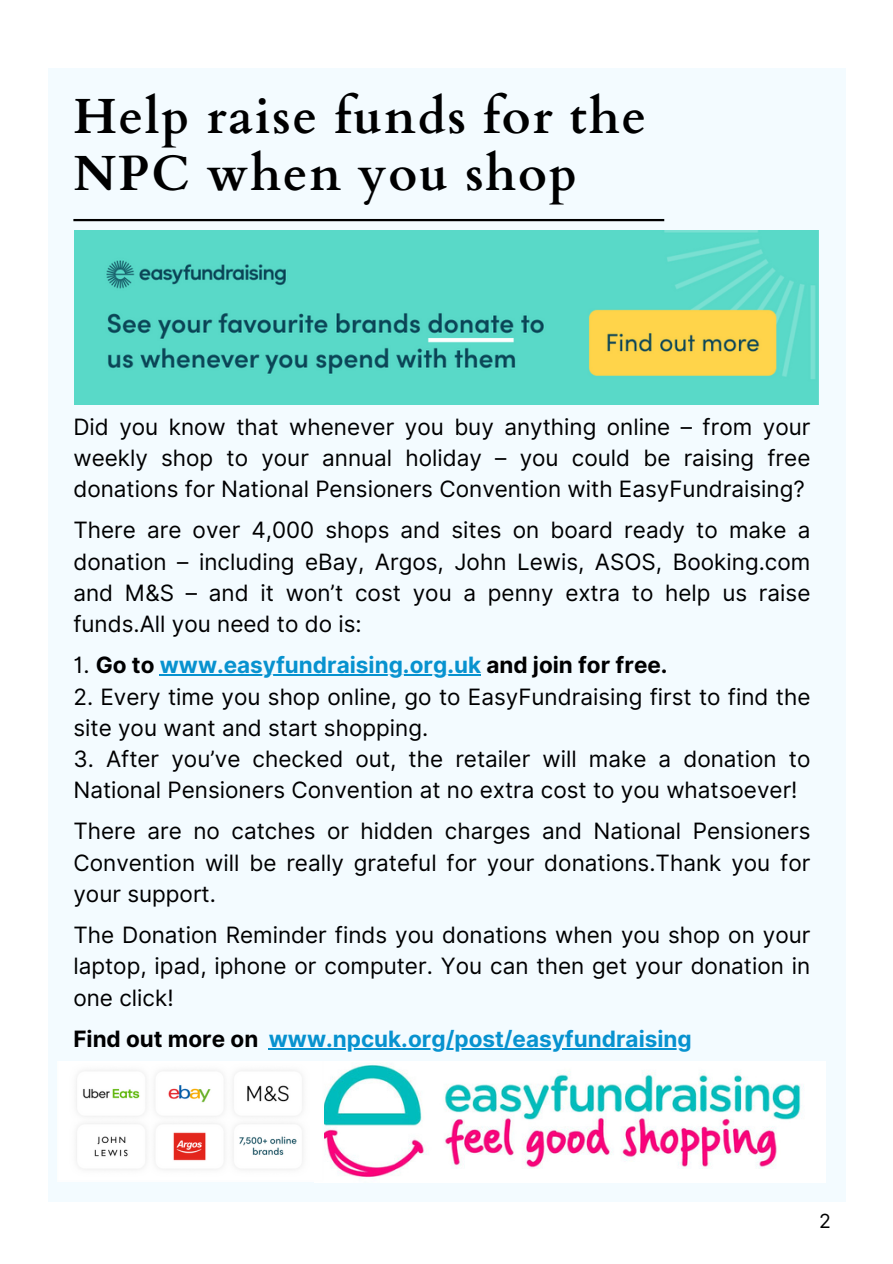
<style>
.page{position:relative;width:893px;height:1264px;background:#fff}
.page>*{position:absolute;margin:0;border:0;box-sizing:border-box;transform-origin:0 0}
.t1{font:700 49.5px/56.2px "Cardo";letter-spacing:.04em;color:#000}
.t2{font:22.5px/31.2px "Inter";color:#000;text-align:justify}
.t3{font:700 22.5px "Inter";color:#0792cf}
.t4{font:19.5px "Inter";color:#000}
.s1{font-weight:400;color:#000}
.s2{color:#000}
</style>
<div class="page">
<div style="left:48px;top:69px;width:797px;height:1133px;background:#f3fbff"></div>
<hr style="left:73px;top:219px;width:591px;height:2px;background:#000">
<img style="left:314px;top:1061px;width:511px;height:121px">
<hr style="left:160px;top:674px;width:321px;height:2px;background:#0792cf">
<hr style="left:269px;top:1048px;width:422px;height:2px;background:#0792cf">
<img style="left:74px;top:230px;width:744px;height:175px">
<img style="left:58px;top:1061px;width:266px;height:120px">
<p class="t1" style="left:73px;top:90px;width:574px">Help raise funds for the<br>NPC when you shop</p>
<p class="t2" style="left:73px;top:411px;width:738px">Did you know that whenever you buy anything online – from your weekly shop to your annual holiday – you could be raising free donations for National Pensioners Convention with EasyFundraising?</p>
<p class="t2" style="left:73px;top:514px;width:738px">There are over 4,000 shops and sites on board ready to make a donation – including eBay, Argos, John Lewis, ASOS, Booking.com and M&amp;S – and it won’t cost you a penny extra to help us raise funds.All you need to do is:</p>
<p class="t3" style="left:73px;top:651px;width:595px"><span class="s1">1.</span> <span class="s2">Go to</span> www.easyfundraising.org.uk <span class="s2">and join for free.</span></p>
<p class="t2" style="left:73px;top:680px;width:738px">2. Every time you shop online, go to EasyFundraising first to find the site you want and start shopping.</p>
<p class="t2" style="left:73px;top:743px;width:738px">3. After you’ve checked out, the retailer will make a donation to<br>National Pensioners Convention at no extra cost to you whatsoever!</p>
<p class="t2" style="left:73px;top:815px;width:738px">There are no catches or hidden charges and National Pensioners Convention will be really grateful for your donations.Thank you for your support.</p>
<p class="t2" style="left:73px;top:919px;width:738px">The Donation Reminder finds you donations when you shop on your laptop, ipad, iphone or computer. You can then get your donation in one click!</p>
<p class="t3" style="left:73px;top:1025px;width:620px"><span class="s2">Find out more on</span> www.npcuk.org/post/easyfundraising</p>
<p class="t4" style="left:819px;top:1209px;width:13px">2</p>
</div>
